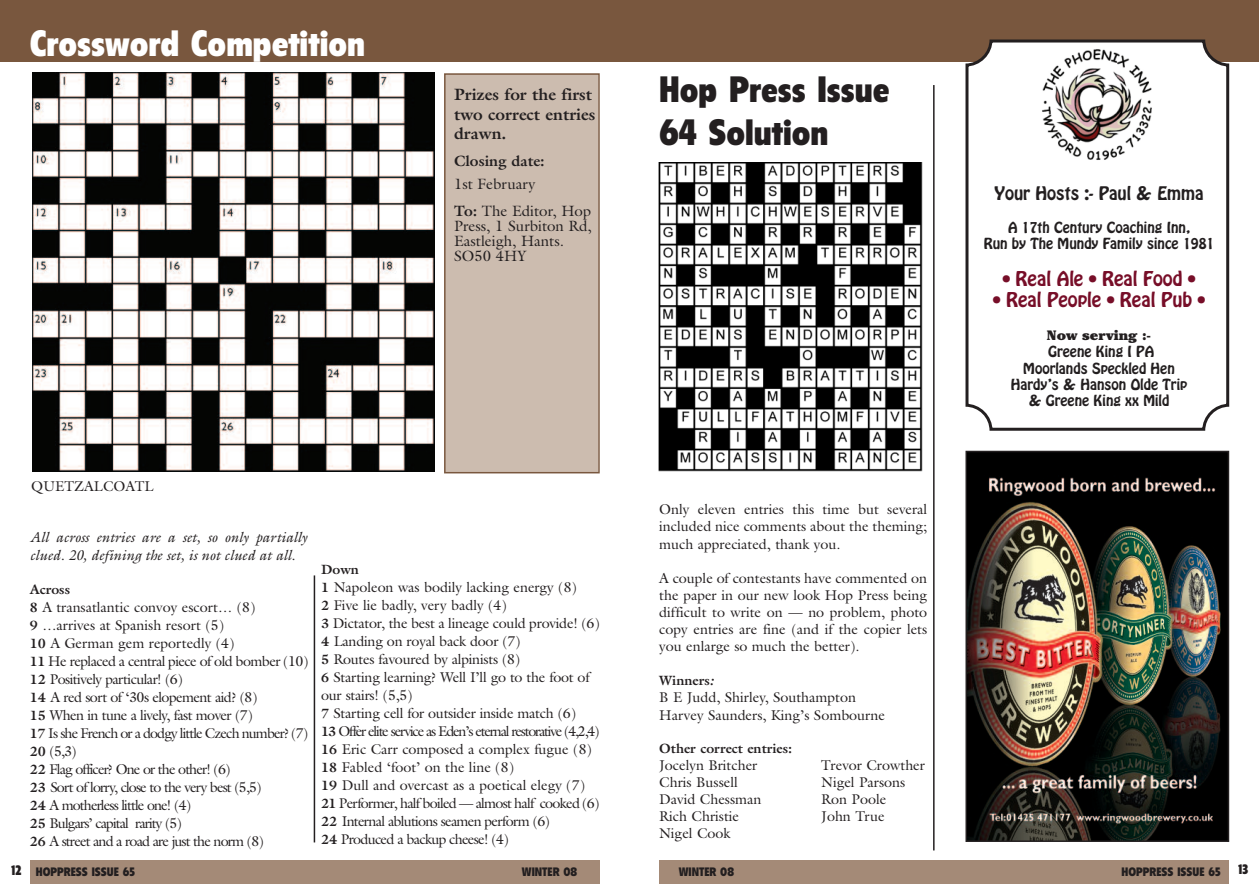
<style>
.page{position:relative;width:1259px;height:893px;background:#fff}
.page>*{position:absolute;margin:0;border:0;box-sizing:border-box;transform-origin:0 0}
.t1{font:900 condensed 36px/43.2px "Flyer";color:#231f20}
.t2{font:900 condensed 36px "Flyer";color:#fff}
.t3{font:18px "Hobo Std";color:#770e28}
.t4{font:700 16.5px/19.8px "Galliard";color:#231f20}
.t5{font:16.5px "Hobo Std";color:#231f20}
.t6{font:15px/15px "Galliard";color:#231f20}
.t7{font:700 15px "Galliard";color:#231f20}
.t8{font:14.25px/18px "Galliard";letter-spacing:-.015em;color:#231f20}
.t9{font:14.25px/18px "Galliard";letter-spacing:-.04em;color:#231f20}
.t10{font:italic 14.25px/18px "Galliard";color:#231f20}
.t11{font:13.5px/16.2px "Hobo Std";color:#231f20;text-align:center}
.t12{font:700 13.5px "Galliard";color:#231f20}
.t13{font:900 13.5px "Cheltenham IT Cby BT";color:#231f20}
.t14{font:900 condensed 13.5px "Flyer";color:#231f20}
.t15{font:900 condensed 12px "Flyer";color:#231f20}
.s1{font-weight:700}
.s2{font-weight:700;font-size:13.5px}
.s3{font-style:italic;font-size:14.25px}
.s4{font-size:13.5px}
</style>
<div class="page">
<div style="left:659px;top:860px;width:570px;height:23px;background:#a48a77"></div>
<div style="left:30px;top:860px;width:570px;height:23px;background:#a48a77"></div>
<div style="left:0;top:0;width:1259px;height:62px;background:#79573e"></div>
<img style="left:33px;top:72px;width:401px;height:400px">
<div style="left:445px;top:75px;width:153px;height:397px;background:#ccbcaf"></div>
<div style="left:444px;top:73px;width:156px;height:400px;border:2px solid #79573e"></div>
<hr style="left:314px;top:575px;width:1px;height:267px;background:#231f20">
<img style="left:658px;top:163px;width:264px;height:308px">
<hr style="left:933px;top:85px;width:1px;height:765px;background:#231f20">
<img style="left:968px;top:454px;width:258px;height:385px">
<div style="left:965px;top:451px;width:264px;height:391px;border:2px solid #231f20"></div>
<svg style="left:965px;top:40px;width:264px;height:391px"></svg>
<h1 class="t2" style="left:30px;top:31px;width:337px">Crossword Competition</h1>
<p class="t8" style="left:31px;top:477px;width:124px">QUETZALCOATL</p>
<p class="t4" style="left:454px;top:84px;width:143px">Prizes for the first two correct entries drawn.</p>
<p class="t7" style="left:454px;top:152px;width:92px">Closing date:</p>
<p class="t6" style="left:454px;top:170px;width:139px;line-height:27px">1st February<br><span class="s1">To:</span> The Editor, Hop</p>
<p class="t6" style="left:454px;top:218px;width:139px">Press, 1 Surbiton Rd,<br>Eastleigh, Hants.<br>SO50 4HY</p>
<p class="t10" style="left:30px;top:528px;width:278px">All across entries are a set, so only partially clued. 20, defining the set, is not clued at all.</p>
<p class="t12" style="left:30px;top:582px;width:42px">Across</p>
<p class="t9" style="left:30px;top:598px;width:280px"><span class="s2">8</span> A transatlantic convoy escort… (8)<br><span class="s2">9</span> …arrives at Spanish resort (5)<br><span class="s2">10</span> A German gem reportedly (4)<br><span class="s2">11</span> He replaced a central piece of old bomber (10)<br><span class="s2">12</span> Positively particular! (6)<br><span class="s2">14</span> A red sort of ‘30s elopement aid? (8)<br><span class="s2">15</span> When in tune a lively, fast mover (7)<br><span class="s2">17</span> Is she French or a dodgy little Czech number? (7)<br><span class="s2">20</span> (5,3)<br><span class="s2">22</span> Flag officer? One or the other! (6)<br><span class="s2">23</span> Sort of lorry, close to the very best (5,5)<br><span class="s2">24</span> A motherless little one! (4)<br><span class="s2">25</span> Bulgars’ capital rarity (5)<br><span class="s2">26</span> A street and a road are just the norm (8)</p>
<p class="t12" style="left:321px;top:562px;width:39px">Down</p>
<p class="t8" style="left:321px;top:578px;width:280px"><span class="s2">1</span> Napoleon was bodily lacking energy (8)<br><span class="s2">2</span> Five lie badly, very badly (4)<br><span class="s2">3</span> Dictator, the best a lineage could provide! (6)<br><span class="s2">4</span> Landing on royal back door (7)<br><span class="s2">5</span> Routes favoured by alpinists (8)<br><span class="s2">6</span> Starting learning? Well I’ll go to the foot of our stairs! (5,5)<br><span class="s2">7</span> Starting cell for outsider inside match (6)<br><span class="s2">13</span> Offer elite service as Eden’s eternal restorative (4,2,4)<br><span class="s2">16</span> Eric Carr composed a complex fugue (8)<br><span class="s2">18</span> Fabled ‘foot’ on the line (8)<br><span class="s2">19</span> Dull and overcast as a poetical elegy (7)<br><span class="s2">21</span> Performer, half boiled — almost half cooked (6)<br><span class="s2">22</span> Internal ablutions seamen perform (6)<br><span class="s2">24</span> Produced a backup cheese! (4)</p>
<h1 class="t1" style="left:659px;top:71px;width:232px">Hop Press Issue<br>64 Solution</h1>
<p class="t8" style="left:659px;top:501px;width:269px;line-height:17.1px;text-align:justify">Only eleven entries this time but several included nice comments about the theming; much appreciated, thank you.</p>
<p class="t8" style="left:659px;top:569px;width:269px;line-height:17.1px;text-align:justify">A couple of contestants have commented on the paper in our new look Hop Press being difficult to write on — no problem, photo copy entries are fine (and if the copier lets you enlarge so much the better).</p>
<p class="t12" style="left:659px;top:673px;width:56px">Winners<span class="s3">:</span></p>
<p class="t8" style="left:659px;top:689px;width:227px;line-height:17.1px">B E Judd, Shirley, Southampton<br>Harvey Saunders, King’s Sombourne</p>
<p class="t12" style="left:659px;top:741px;width:134px">Other correct entries:</p>
<p class="t8" style="left:659px;top:756px;width:100px">Jocelyn Britcher</p>
<p class="t8" style="left:821px;top:756px;width:105px">Trevor Crowther</p>
<p class="t8" style="left:659px;top:773px;width:80px">Chris Bussell</p>
<p class="t8" style="left:821px;top:773px;width:85px">Nigel Parsons</p>
<p class="t8" style="left:659px;top:790px;width:104px">David Chessman</p>
<p class="t8" style="left:821px;top:790px;width:67px">Ron Poole</p>
<p class="t8" style="left:659px;top:807px;width:81px">Rich Christie</p>
<p class="t8" style="left:821px;top:807px;width:65px">John True</p>
<p class="t8" style="left:659px;top:824px;width:73px">Nigel Cook</p>
<p class="t5" style="left:994px;top:186px;width:211px">Your Hosts :- Paul &amp; Emma</p>
<p class="t11" style="left:983px;top:221px;width:232px">A 17th Century Coaching Inn,<br>Run by The Mundy Family since 1981</p>
<p class="t3" style="left:1002px;top:271px;width:194px">• Real Ale • Real Food •</p>
<p class="t3" style="left:993px;top:292px;width:213px">• Real People • Real Pub •</p>
<p class="t13" style="left:1047px;top:330px;width:106px">Now serving :-</p>
<p class="t11" style="left:1010px;top:345px;width:178px">Greene King I PA<br>Moorlands Speckled Hen<br>Hardy’s &amp; Hanson Olde Trip &amp; Greene King xx Mild</p>
<p class="t15" style="left:11px;top:867px;width:125px"><span class="s4">12</span> HOPPRESS ISSUE 65</p>
<p class="t15" style="left:522px;top:867px;width:57px">WINTER 08</p>
<p class="t15" style="left:679px;top:867px;width:57px">WINTER 08</p>
<p class="t15" style="left:1121px;top:867px;width:101px">HOPPRESS ISSUE 65</p>
<p class="t14" style="left:1238px;top:865px;width:11px">13</p>
</div>
